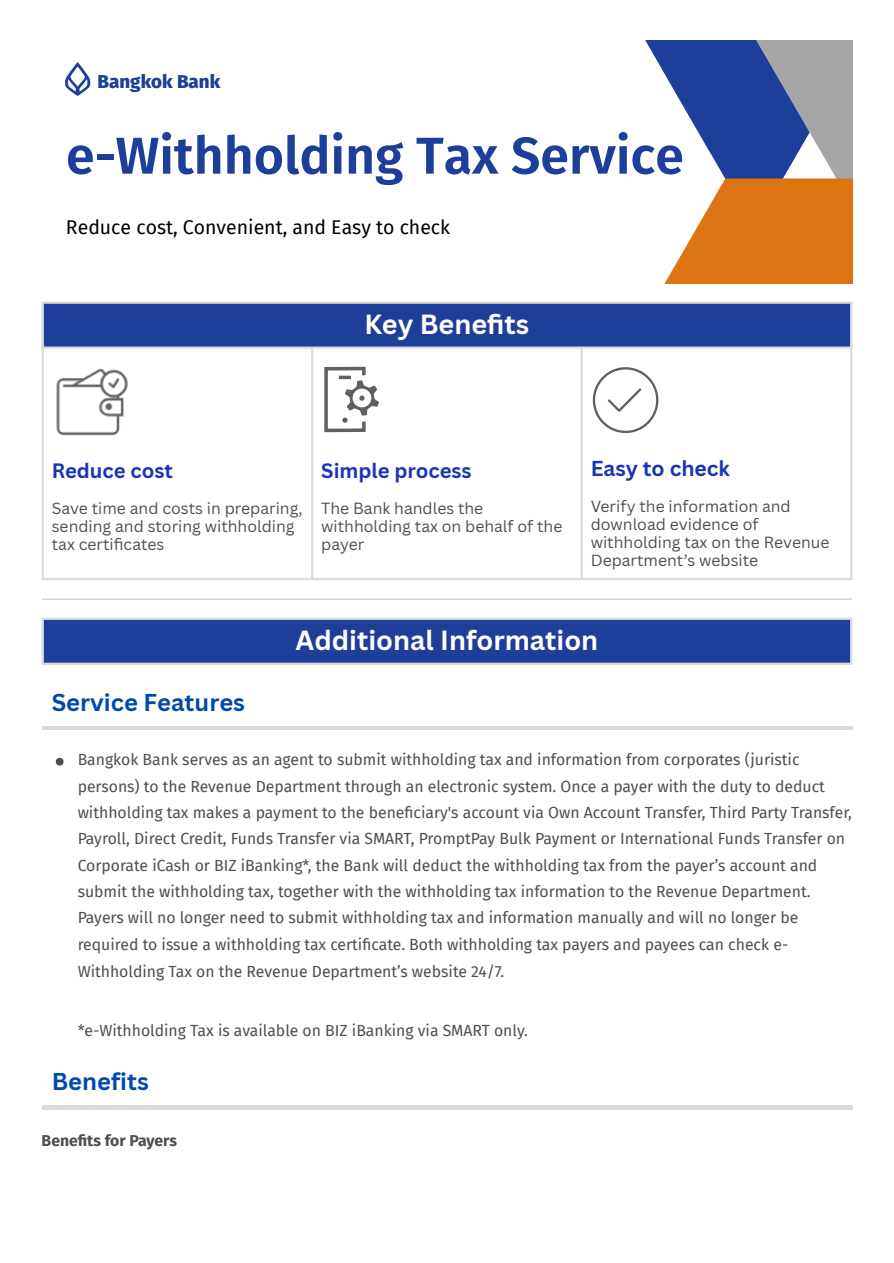
<style>
.page{position:relative;width:894px;height:1263px;background:#fff}
.page>*{position:absolute;margin:0;border:0;box-sizing:border-box;transform-origin:0 0}
.t1{font:600 51.9px "Fira Sans";color:#1e3f99}
.t2{font:700 27px "Canva Sans";color:#fff}
.t3{font:700 23.7px "Canva Sans";color:#004aad}
.t4{font:700 21px "Canva Sans";color:#1836b2}
.t5{font:700 20.25px "Canva Sans";color:#1836b2}
.t6{font:19.5px "Fira Sans";color:#000}
.t7{font:800 18.75px "Fira Sans";color:#1e3f99}
.t8{font:15.75px/26.4px "Fira Sans";color:#4e4e4e}
.t9{font:15.75px/18px "Canva Sans";color:#4e4e4e}
.t10{font:700 15.75px "Fira Sans";color:#4e4e4e}
</style>
<div class="page">
<svg style="left:645px;top:40px;width:207px;height:138px"></svg>
<svg style="left:664px;top:178px;width:188px;height:106px;fill:#dd7413"></svg>
<img style="left:66px;top:62px;width:25px;height:34px">
<div style="left:42px;top:302px;width:809px;height:46px;background:#1e3f99"></div>
<img style="left:56px;top:368px;width:72px;height:68px">
<svg style="left:324px;top:366px;width:55px;height:67px"></svg>
<svg style="left:592px;top:367px;width:67px;height:67px"></svg>
<hr style="left:42px;top:304px;width:2px;height:274px;background:#dbdbdb">
<hr style="left:311px;top:349px;width:2px;height:229px;background:#dbdbdb">
<hr style="left:580px;top:349px;width:2px;height:229px;background:#dbdbdb">
<hr style="left:849px;top:304px;width:3px;height:274px;background:#dbdbdb">
<hr style="left:42px;top:302px;width:810px;height:2px;background:#dbdbdb">
<hr style="left:42px;top:347px;width:810px;height:2px;background:#dbdbdb">
<hr style="left:42px;top:578px;width:810px;height:2px;background:#dbdbdb">
<hr style="left:42px;top:599px;width:809px;height:1px;background:#bfc3c8">
<div style="left:42px;top:618px;width:809px;height:46px;background:#1e3f99"></div>
<hr style="left:42px;top:620px;width:2px;height:43px;background:#dbdbdb">
<hr style="left:849px;top:620px;width:3px;height:43px;background:#dbdbdb">
<hr style="left:42px;top:618px;width:810px;height:2px;background:#dbdbdb">
<hr style="left:42px;top:663px;width:810px;height:2px;background:#dbdbdb">
<hr style="left:42px;top:726px;width:810px;height:3px;background:#d9d9d9">
<svg style="left:56px;top:758px;width:7px;height:7px"></svg>
<hr style="left:42px;top:1105px;width:810px;height:4px;background:#d9d9d9">
<p class="t7" style="left:97px;top:70px;width:124px">Bangkok Bank</p>
<p class="t1" style="left:66px;top:125px;width:619px">e-Withholding Tax Service</p>
<p class="t6" style="left:66px;top:216px;width:385px">Reduce cost, Convenient, and Easy to check</p>
<p class="t2" style="left:364px;top:305px;width:166px">Key Benefits</p>
<h1 class="t5" style="left:52px;top:456px;width:123px">Reduce cost</h1>
<p class="t9" style="left:52px;top:499px;width:252px">Save time and costs in preparing, sending and storing withholding tax certifi cates</p>
<h1 class="t5" style="left:321px;top:456px;width:152px">Simple process</h1>
<p class="t9" style="left:321px;top:499px;width:242px">The Bank handles the withholding tax on behalf of the payer</p>
<h1 class="t4" style="left:590px;top:453px;width:141px">Easy to check</h1>
<p class="t9" style="left:590px;top:497px;width:240px">Verify the information and download evidence of withholding tax on the Revenue<br>Department’s website</p>
<p class="t3" style="left:52px;top:686px;width:195px">Service Features</p>
<p class="t2" style="left:295px;top:621px;width:304px">Additional Information</p>
<p class="t8" style="left:78px;top:747px;width:775px">Bangkok Bank serves as an agent to submit withholding tax and information from corporates (juristic persons) to the Revenue Department through an electronic system. Once a payer with the duty to deduct withholding tax makes a payment to the benefi ciary's account via Own Account Transfer, Third Party Transfer, Payroll, Direct Credit, Funds Transfer via SMART, PromptPay Bulk Payment or International Funds Transfer on Corporate iCash or BIZ iBanking*, the Bank will deduct the withholding tax from the payer’s account and submit the withholding tax, together with the withholding tax information to the Revenue Department.<br>Payers will no longer need to submit withholding tax and information manually and will no longer be required to issue a withholding tax certifi cate. Both withholding tax payers and payees can check e-Withholding Tax on the Revenue Department’s website 24/7.</p>
<p class="t8" style="left:78px;top:1018px;width:451px">*e-Withholding Tax is available on BIZ iBanking via SMART only.</p>
<p class="t3" style="left:52px;top:1065px;width:99px">Benefits</p>
<h1 class="t10" style="left:42px;top:1132px;width:137px">Benefits for Payers</h1>
</div>
